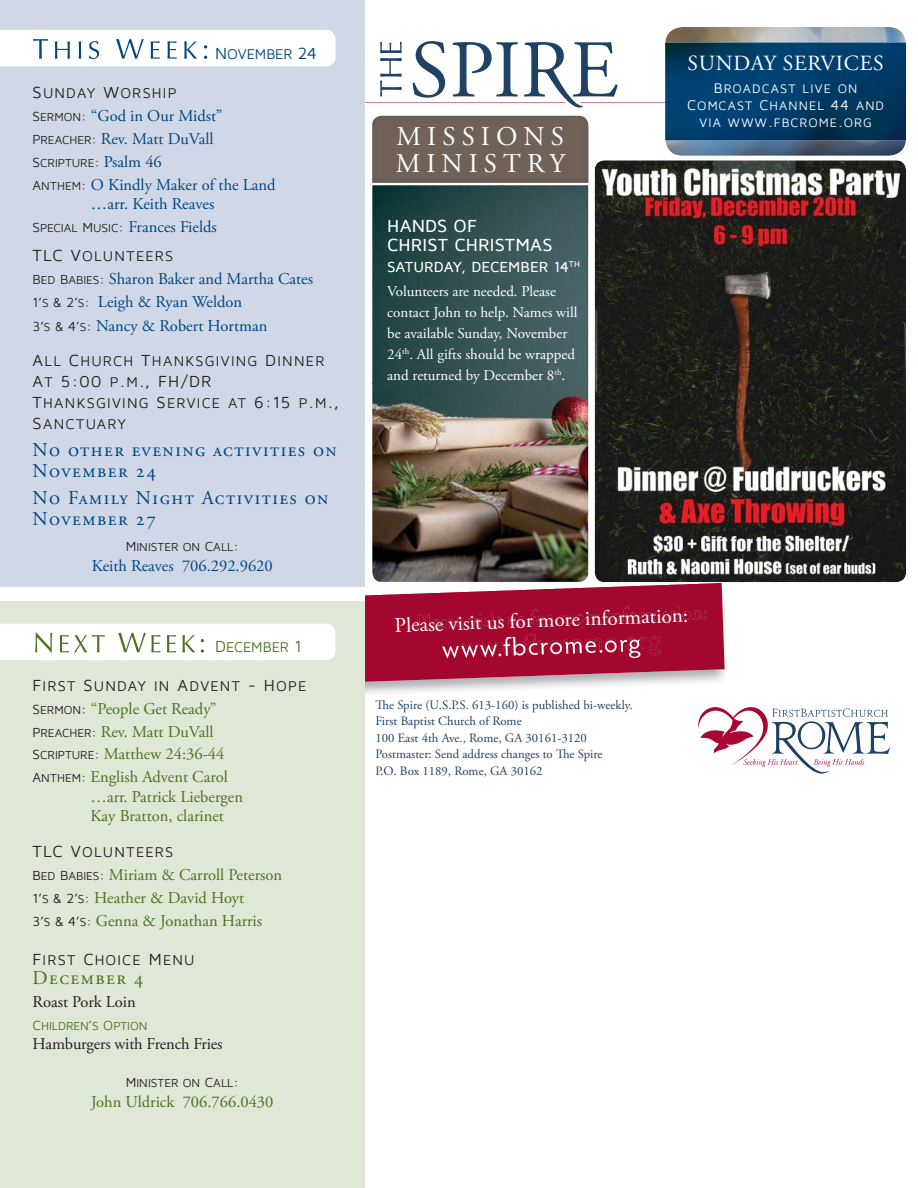
<style>
.page{position:relative;width:918px;height:1188px;background:#fff}
.page>*{position:absolute;margin:0;border:0;box-sizing:border-box;transform-origin:0 0}
.t1{font:27px/27px "Adobe Garamond Pro";letter-spacing:.225em;color:#fff}
.t2{font:21.6px "Adobe Garamond Pro";letter-spacing:.035em;color:#fff}
.t3{font:21px "Adobe Garamond Pro";color:#fff}
.t4{font:19.5px/21px "Adobe Garamond Pro";letter-spacing:.075em;color:#00467f}
.t5{font:19.5px "Adobe Garamond Pro";letter-spacing:.075em;color:#4c721d}
.t6{font:500 18px/19.5px "Maven Pro";letter-spacing:.005em;color:#fff}
.t7{font:16.5px/22.8px "Adobe Garamond Pro";letter-spacing:-.005em;color:#4c721d}
.t8{font:16.5px/23.1px "Adobe Garamond Pro";letter-spacing:-.005em;color:#00467f}
.t9{font:16.5px "Adobe Garamond Pro";letter-spacing:-.015em;color:#231f20}
.t10{font:16.5px "Maven Pro";color:#231f20}
.t11{font:15px/21px "Adobe Garamond Pro";color:#fff}
.t12{font:500 15px "Maven Pro";color:#fff}
.t13{font:14.55px/21px "Maven Pro";letter-spacing:.08em;color:#231f20}
.t14{font:14.55px "Maven Pro";letter-spacing:-.005em;color:#00467f}
.t15{font:14.55px "Maven Pro";letter-spacing:-.005em;color:#4c721d}
.t16{font:12.75px/16.5px "Adobe Garamond Pro";color:#1e4164}
.t17{font:12.6px/16.5px "Maven Pro";letter-spacing:.085em;color:#fff;text-align:center}
.t18{font:11.85px "Maven Pro";color:#231f20}
.t19{font:11.85px "Maven Pro";color:#4c721d}
.s1{font-size:16.5px}
.s2{font-family:"Maven Pro";font-size:13.5px;color:#231f20}
.s3{font-family:"Maven Pro";font-size:11.85px;color:#231f20}
.s4{font-size:13.5px}
.s5{font-family:"Adobe Garamond Pro";font-size:16.5px;color:#00467f}
.s6{font-size:14.55px}
.s7{font-size:14.4px}
</style>
<div class="page">
<img style="left:364px;top:583px;width:361px;height:100px">
<svg style="left:415px;top:606px;width:292px;height:52px;background:#a8173b"></svg>
<svg style="left:698px;top:707px;width:192px;height:67px"></svg>
<div style="left:0;top:0;width:364px;height:594px;background:#d0d8e8"></div>
<svg style="left:0;top:30px;width:336px;height:36px;background:#f3f6f9"></svg>
<div style="left:0;top:594px;width:364px;height:594px;background:#dfe7d6"></div>
<div style="left:0;top:587px;width:364px;height:14px;background:#fff"></div>
<svg style="left:0;top:624px;width:336px;height:36px;background:#f4f6f1"></svg>
<img style="left:665px;top:27px;width:241px;height:129px;border-radius:17px">
<svg style="left:364px;top:39px;width:542px;height:101px"></svg>
<img style="left:665px;top:43px;width:241px;height:97px">
<img style="left:595px;top:160px;width:311px;height:422px;border-radius:10px">
<img style="left:372px;top:185px;width:216px;height:397px">
<div style="left:372px;top:116px;width:216px;height:67px;background:#706259"></div>
<p class="t14" style="left:215px;top:45px;width:103px"><span class="s1">N</span>OVEMBER <span class="s1">24</span></p>
<p class="t13" style="left:33px;top:82px;width:145px"><span class="s1">S</span>UNDAY <span class="s1">W</span>ORSHIP</p>
<p class="t8" style="left:33px;top:105px;width:192px"><span class="s2">S</span><span class="s3">ERMON</span><span class="s2">:</span> “God in Our Midst”<br><span class="s2">P</span><span class="s3">REACHER</span><span class="s2">:</span> Rev. Matt DuVall</p>
<p class="t18" style="left:33px;top:155px;width:131px"><span class="s4">S</span>CRIPTURE<span class="s4">:</span> <span class="s5">Psalm 46</span></p>
<p class="t8" style="left:33px;top:176px;width:245px;line-height:19.2px;text-align:center"><span class="s2">A</span><span class="s3">NTHEM</span><span class="s2">:</span> O Kindly Maker of the Land …arr. Keith Reaves</p>
<p class="t8" style="left:33px;top:217px;width:186px"><span class="s2">S</span><span class="s3">PECIAL</span> <span class="s2">M</span><span class="s3">USIC</span><span class="s2">:</span> Frances Fields</p>
<p class="t13" style="left:33px;top:245px;width:142px"><span class="s1">TLC V</span>OLUNTEERS</p>
<p class="t8" style="left:33px;top:269px;width:282px"><span class="s2">B</span><span class="s3">ED</span> <span class="s2">B</span><span class="s3">ABIES</span><span class="s2">:</span> Sharon Baker and Martha Cates<br><span class="s2">1’</span><span class="s3">S</span> <span class="s2">&amp; 2’</span><span class="s3">S</span><span class="s2">:</span> Leigh &amp; Ryan Weldon<br><span class="s2">3’</span><span class="s3">S</span> <span class="s2">&amp; 4’</span><span class="s3">S</span><span class="s2">:</span> Nancy &amp; Robert Hortman</p>
<p class="t13" style="left:33px;top:350px;width:293px"><span class="s1">A</span>LL <span class="s1">C</span>HURCH <span class="s1">T</span>HANKSGIVING <span class="s1">D</span>INNER</p>
<p class="t10" style="left:33px;top:371px;width:180px">A<span class="s6">T</span> 5:00 <span class="s6">P</span>.<span class="s6">M</span>., FH/DR</p>
<p class="t13" style="left:33px;top:392px;width:308px"><span class="s1">T</span>HANKSGIVING <span class="s1">S</span>ERVICE AT <span class="s1">6:15</span> P<span class="s1">.</span>M<span class="s1">.,<br>S</span>ANCTUARY</p>
<p class="t4" style="left:33px;top:441px;width:306px">No other evening activities on<br>November 24</p>
<p class="t4" style="left:33px;top:489px;width:297px">No Family Night Activities on<br>November 27</p>
<p class="t18" style="left:126px;top:540px;width:114px"><span class="s4">M</span>INISTER ON <span class="s4">C</span>ALL<span class="s4">:</span></p>
<p class="t8" style="left:92px;top:556px;width:183px">Keith Reaves 706.292.9620</p>
<p class="t15" style="left:215px;top:638px;width:88px"><span class="s1">D</span>ECEMBER <span class="s1">1</span></p>
<p class="t13" style="left:33px;top:675px;width:275px"><span class="s1">F</span>IRST <span class="s1">S</span>UNDAY IN <span class="s1">A</span>DVENT <span class="s1">- H</span>OPE</p>
<p class="t7" style="left:33px;top:699px;width:197px"><span class="s2">S</span><span class="s3">ERMON</span><span class="s2">:</span> “People Get Ready”<br><span class="s2">P</span><span class="s3">REACHER</span><span class="s2">:</span> Rev. Matt DuVall<br><span class="s2">S</span><span class="s3">CRIPTURE</span><span class="s2">:</span> Matthew 24:36-44<br><span class="s2">A</span><span class="s3">NTHEM</span><span class="s2">:</span> English Advent Carol</p>
<p class="t7" style="left:91px;top:788px;width:154px;line-height:19.5px">…arr. Patrick Liebergen<br>Kay Bratton, clarinet</p>
<p class="t13" style="left:33px;top:841px;width:142px"><span class="s1">TLC V</span>OLUNTEERS</p>
<p class="t7" style="left:33px;top:865px;width:251px"><span class="s2">B</span><span class="s3">ED</span> <span class="s2">B</span><span class="s3">ABIES</span><span class="s2">:</span> Miriam &amp; Carroll Peterson<br><span class="s2">1’</span><span class="s3">S</span> <span class="s2">&amp; 2’</span><span class="s3">S</span><span class="s2">:</span> Heather &amp; David Hoyt<br><span class="s2">3’</span><span class="s3">S</span> <span class="s2">&amp; 4’</span><span class="s3">S</span><span class="s2">:</span> Genna &amp; Jonathan Harris</p>
<p class="t13" style="left:33px;top:949px;width:163px"><span class="s1">F</span>IRST <span class="s1">C</span>HOICE <span class="s1">M</span>ENU</p>
<p class="t5" style="left:33px;top:970px;width:112px">December 4</p>
<p class="t9" style="left:33px;top:995px;width:105px">Roast Pork Loin</p>
<p class="t19" style="left:33px;top:1018px;width:117px"><span class="s4">C</span>HILDREN<span class="s4">’</span>S <span class="s4">O</span>PTION</p>
<p class="t9" style="left:33px;top:1037px;width:192px">Hamburgers with French Fries</p>
<p class="t18" style="left:126px;top:1076px;width:114px"><span class="s4">M</span>INISTER ON <span class="s4">C</span>ALL<span class="s4">:</span></p>
<p class="t7" style="left:91px;top:1092px;width:184px">John Uldrick 706.766.0430</p>
<h1 class="t1" style="left:396px;top:125px;width:171px">MISSIONS<br>MINISTRY</h1>
<p class="t6" style="left:387px;top:215px;width:167px">HANDS OF<br>CHRIST CHRISTMAS</p>
<p class="t12" style="left:387px;top:258px;width:194px">SATURDAY, DECEMBER 14<sup>TH</sup></p>
<p class="t11" style="left:387px;top:282px;width:192px">Volunteers are needed. Please contact John to help. Names will be available Sunday, November<br>24<sup>th</sup>. All gifts should be wrapped and returned by December 8<sup>th</sup>.</p>
<h2 class="t2" style="left:688px;top:54px;width:197px">SUNDAY SERVICES</h2>
<p class="t17" style="left:687px;top:80px;width:198px"><span class="s7">B</span>ROADCAST LIVE ON<br><span class="s7">C</span>OMCAST <span class="s7">C</span>HANNEL <span class="s7">44</span> AND<br>VIA WWW<span class="s7">.</span>FBCROME<span class="s7">.</span>ORG</p>
<p class="t3" style="left:394px;top:617px;width:295px;rotate:-2deg">Please visit us for m ore inform ation:</p>
<p class="t16" style="left:376px;top:697px;width:259px">The Spire (U.S.P.S. 613-160) is published bi-weekly.<br>First Baptist Church of Rome<br>100 East 4th Ave., Rome, GA 30161-3120<br>Postmaster: Send address changes to The Spire<br>P.O. Box 1189, Rome, GA 30162</p>
</div>
